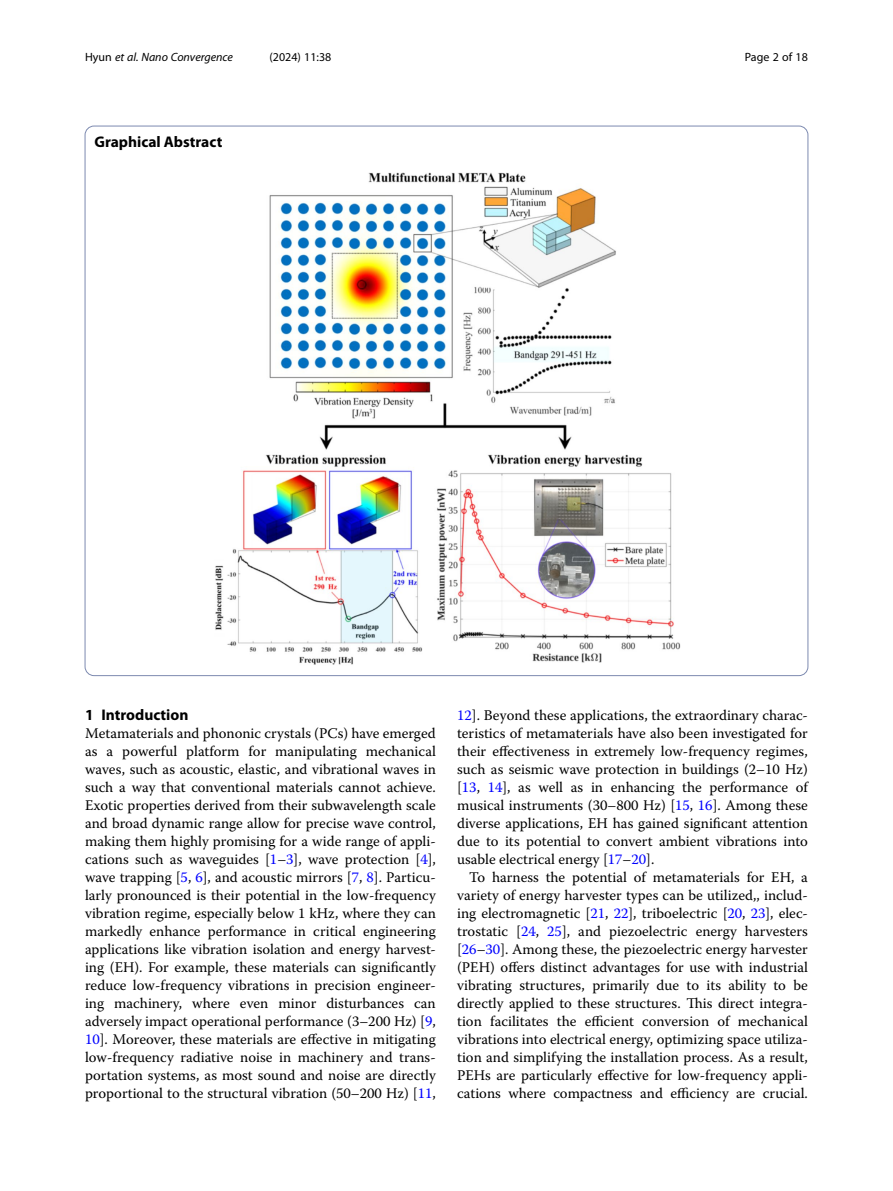
<style>
.page{position:relative;width:893px;height:1191px;background:#fff}
.page>*{position:absolute;margin:0;border:0;box-sizing:border-box;transform-origin:0 0}
.Abstract_UNstructure{font:700 15.45px "Myriad Pro";color:#000}
.Head_1{font:700 15.45px "Myriad Pro";color:#000}
.Body_Text{font:14.7px/18px "Warnock Pro";color:#000;text-align:justify}
.Body_Text_Indent{font:14.7px/18px "Warnock Pro";color:#000;text-align:justify}
.t1{font:italic 12px "Myriad Pro";color:#000}
.t2{font:12px "Myriad Pro";color:#000}
.s1{font-style:normal}
.s2{color:#00f}
</style>
<div class="page">
<img style="left:215px;top:172px;width:465px;height:493px">
<p class="t1" style="left:85px;top:50px;width:149px"><span class="s1">Hyun</span> et al. Nano Convergence</p>
<p class="t2" style="left:269px;top:50px;width:63px">(2024) 11:38</p>
<p class="t2" style="left:745px;top:50px;width:65px">Page 2 of 18</p>
<p class="Abstract_UNstructure" style="left:94px;top:132px;width:129px">Graphical Abstract</p>
<p class="Head_1" style="left:85px;top:705px;width:105px">1 Introduction</p>
<p class="Body_Text" style="left:85px;top:724px;width:352px">Metamaterials and phononic crystals (PCs) have emerged as a powerful platform for manipulating mechanical waves, such as acoustic, elastic, and vibrational waves in such a way that conventional materials cannot achieve.<br>Exotic properties derived from their subwavelength scale and broad dynamic range allow for precise wave control, making them highly promising for a wide range of appli&shy;cations such as waveguides [<span class="s2">1</span>–<span class="s2">3</span>], wave protection [<span class="s2">4</span>], wave trapping [<span class="s2">5</span>, <span class="s2">6</span>], and acoustic mirrors [<span class="s2">7</span>, <span class="s2">8</span>]. Particu&shy;larly pronounced is their potential in the low-frequency vibration regime, especially below 1 kHz, where they can markedly enhance performance in critical engineering applications like vibration isolation and energy harvest&shy;ing (EH). For example, these materials can significantly reduce low-frequency vibrations in precision engineer&shy;ing machinery, where even minor disturbances can adversely impact operational performance (3–200 Hz) [<span class="s2">9</span>, <span class="s2">10</span>]. Moreover, these materials are effective in mitigating low-frequency radiative noise in machinery and trans&shy;portation systems, as most sound and noise are directly proportional to the structural vibration (50–200 Hz) [<span class="s2">11</span>,</p>
<p class="Body_Text" style="left:457px;top:706px;width:352px"><span class="s2">12</span>]. Beyond these applications, the extraordinary charac&shy;teristics of metamaterials have also been investigated for their effectiveness in extremely low-frequency regimes, such as seismic wave protection in buildings (2–10 Hz) [<span class="s2">13</span>, <span class="s2">14</span>], as well as in enhancing the performance of musical instruments (30–800 Hz) [<span class="s2">15</span>, <span class="s2">16</span>]. Among these diverse applications, EH has gained significant attention due to its potential to convert ambient vibrations into usable electrical energy [<span class="s2">17</span>–<span class="s2">20</span>].</p>
<p class="Body_Text_Indent" style="left:457px;top:868px;width:352px;text-indent:12px">To harness the potential of metamaterials for EH, a variety of energy harvester types can be utilized,, includ&shy;ing electromagnetic [<span class="s2">21</span>, <span class="s2">22</span>], triboelectric [<span class="s2">20</span>, <span class="s2">23</span>], elec&shy;trostatic [<span class="s2">24</span>, <span class="s2">25</span>], and piezoelectric energy harvesters [<span class="s2">26</span>–<span class="s2">30</span>]. Among these, the piezoelectric energy harvester (PEH) offers distinct advantages for use with industrial vibrating structures, primarily due to its ability to be directly applied to these structures. This direct integra&shy;tion facilitates the efficient conversion of mechanical vibrations into electrical energy, optimizing space utiliza&shy;tion and simplifying the installation process. As a result, PEHs are particularly effective for low-frequency appli&shy;cations where compactness and efficiency are crucial.</p>
</div>
